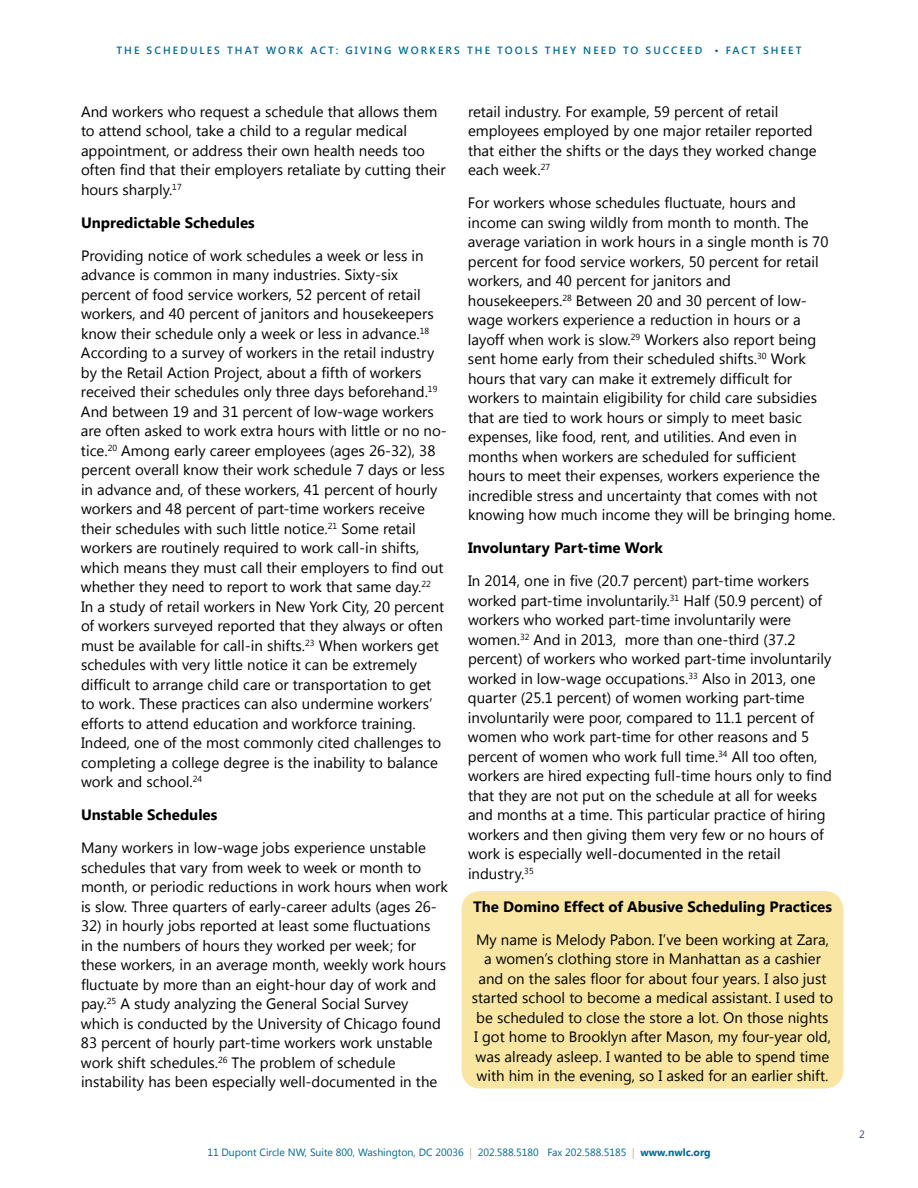
<style>
.page{position:relative;width:918px;height:1188px;background:#fff}
.page>*{position:absolute;margin:0;border:0;box-sizing:border-box;transform-origin:0 0}
.t1{font:15px/19.5px "Segoe UI";color:#000}
.t2{font:700 15px "Segoe UI";color:#000}
.t3{font:10.5px "Segoe UI";color:#006892}
.t4{font:600 10.5px "Segoe UI";letter-spacing:.2em;color:#006892}
.t5{font:10.5px "Segoe UI";color:#363c74}
.s1{color:#b9b098}
.s2{font-weight:700}
</style>
<div class="page">
<div style="left:462px;top:891px;width:381px;height:198px;background:#f9e6a2;border-radius:19px"></div>
<p class="t4" style="left:116px;top:43px;width:625px">THE SCHEDULES THAT WORK ACT: GIVING WORKERS THE TOOLS THEY NEED TO SUCCEED • FACT</p>
<p class="t4" style="left:763px;top:43px;width:9px">SHEET</p>
<p class="t1" style="left:81px;top:101px;width:366px">And workers who request a schedule that allows them to attend school, take a child to a regular medical appointment, or address their own health needs too often find that their employers retaliate by cutting their hours sharply.<sup>17</sup></p>
<p class="t2" style="left:81px;top:212px;width:175px">Unpredictable Schedules</p>
<p class="t1" style="left:81px;top:245px;width:367px">Providing notice of work schedules a week or less in advance is common in many industries. Sixty-six percent of food service workers, 52 percent of retail workers, and 40 percent of janitors and housekeepers know their schedule only a week or less in advance.<sup>18<br></sup>According to a survey of workers in the retail industry by the Retail Action Project, about a fifth of workers received their schedules only three days beforehand.<sup>19<br></sup>And between 19 and 31 percent of low-wage workers are often asked to work extra hours with little or no no&shy;tice.<sup>20</sup> Among early career employees (ages 26-32), 38 percent overall know their work schedule 7 days or less in advance and, of these workers, 41 percent of hourly workers and 48 percent of part-time workers receive their schedules with such little notice.<sup>21</sup> Some retail workers are routinely required to work call-in shifts, which means they must call their employers to find out whether they need to report to work that same day.<sup>22<br></sup>In a study of retail workers in New York City, 20 percent of workers surveyed reported that they always or often must be available for call-in shifts.<sup>23</sup> When workers get schedules with very little notice it can be extremely difficult to arrange child care or transportation to get to work. These practices can also undermine workers’ efforts to attend education and workforce training.<br>Indeed, one of the most commonly cited challenges to completing a college degree is the inability to balance work and school.<sup>24</sup></p>
<p class="t2" style="left:81px;top:804px;width:138px">Unstable Schedules</p>
<p class="t1" style="left:81px;top:838px;width:368px">Many workers in low-wage jobs experience unstable schedules that vary from week to week or month to month, or periodic reductions in work hours when work is slow. Three quarters of early-career adults (ages 26-</p>
<p class="t1" style="left:81px;top:916px;width:367px">32) in hourly jobs reported at least some fluctuations in the numbers of hours they worked per week; for these workers, in an average month, weekly work hours fluctuate by more than an eight-hour day of work and pay.<sup>25</sup> A study analyzing the General Social Survey which is conducted by the University of Chicago found 83 percent of hourly part-time workers work unstable work shift schedules.<sup>26</sup> The problem of schedule instability has been especially well-documented in the</p>
<p class="t1" style="left:468px;top:101px;width:350px">retail industry. For example, 59 percent of retail employees employed by one major retailer reported that either the shifts or the days they worked change each week.<sup>27</sup></p>
<p class="t1" style="left:468px;top:193px;width:369px">For workers whose schedules fluctuate, hours and income can swing wildly from month to month. The average variation in work hours in a single month is 70 percent for food service workers, 50 percent for retail workers, and 40 percent for janitors and housekeepers.<sup>28</sup> Between 20 and 30 percent of low&shy;wage workers experience a reduction in hours or a layoff when work is slow.<sup>29</sup> Workers also report being sent home early from their scheduled shifts.<sup>30</sup> Work hours that vary can make it extremely difficult for workers to maintain eligibility for child care subsidies that are tied to work hours or simply to meet basic expenses, like food, rent, and utilities. And even in months when workers are scheduled for sufficient hours to meet their expenses, workers experience the incredible stress and uncertainty that comes with not knowing how much income they will be bringing home.</p>
<p class="t2" style="left:468px;top:537px;width:196px">Involuntary Part-time Work</p>
<p class="t1" style="left:468px;top:571px;width:365px">In 2014, one in five (20.7 percent) part-time workers worked part-time involuntarily.<sup>31</sup> Half (50.9 percent) of workers who worked part-time involuntarily were women.<sup>32</sup> And in 2013, more than one-third (37.2 percent) of workers who worked part-time involuntarily worked in low-wage occupations.<sup>33</sup> Also in 2013, one quarter (25.1 percent) of women working part-time involuntarily were poor, compared to 11.1 percent of women who work part-time for other reasons and 5 percent of women who work full time.<sup>34</sup> All too often, workers are hired expecting full-time hours only to find that they are not put on the schedule at all for weeks and months at a time. This particular practice of hiring workers and then giving them very few or no hours of work is especially well-documented in the retail industry.<sup>35</sup></p>
<p class="t2" style="left:473px;top:896px;width:360px">The Domino Effect of Abusive Scheduling Practices</p>
<p class="t1" style="left:472px;top:929px;width:363px;text-align:center">My name is Melody Pabon. I’ve been working at Zara, a women’s clothing store in Manhattan as a cashier and on the sales floor for about four years. I also just started school to become a medical assistant. I used to be scheduled to close the store a lot. On those nights<br>I got home to Brooklyn after Mason, my four-year old, was already asleep. I wanted to be able to spend time with him in the evening, so I asked for an earlier shift.</p>
<p class="t3" style="left:207px;top:1145px;width:505px">11 Dupont Circle NW, Suite 800, Washington, DC 20036 <span class="s1">|</span> 202.588.5180 Fax 202.588.5185 <span class="s1">|</span> <span class="s2">www.nwlc.org</span></p>
<p class="t5" style="left:859px;top:1127px;width:7px">2</p>
</div>
